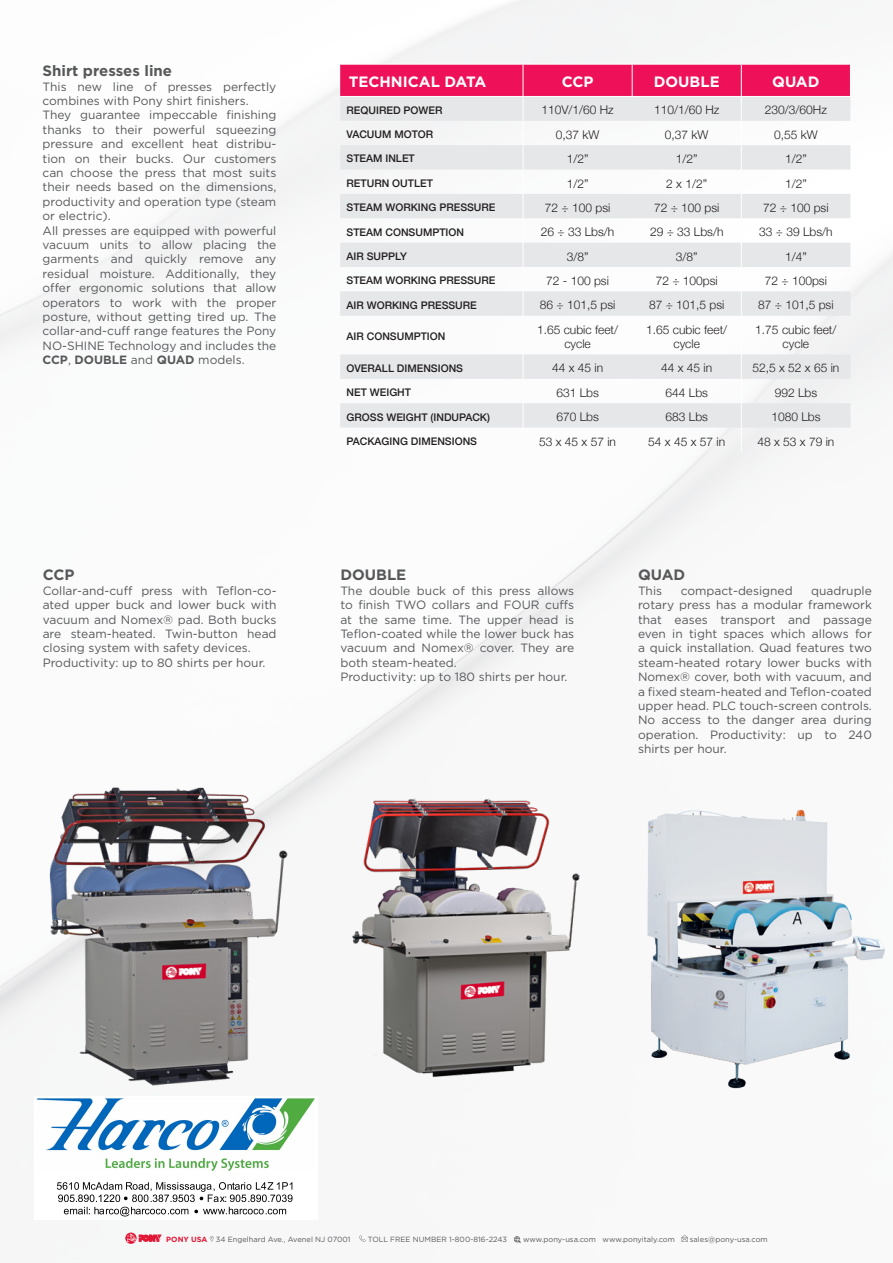
<style>
.page{position:relative;width:893px;height:1263px;background:#fff}
.page>*{position:absolute;margin:0;border:0;box-sizing:border-box;transform-origin:0 0}
.testi{font:700 15px "Gotham";color:#57585a}
.titoli_tabella_intes{font:700 15px "Gotham";color:#fff}
.testi-2{font:12px/14.4px "Gotham";color:#57585a;text-align:justify}
.descrizioni_tabella{font:300 12px/14.4px "Helvetica Neue";color:#231f20;text-align:center}
.Colonna_Dati_Tecnici{font:500 10.5px "Helvetica Neue";color:#231f20}
.t1{font:7.5px "Gotham";color:#57585a}
.s1{font-weight:700}
.s2{font-weight:700;color:#e21736}
</style>
<div class="page">
<img style="left:0;top:0;width:893px;height:1244px">
<svg style="left:125px;top:1232px;width:12px;height:12px"></svg>
<svg style="left:127px;top:1233px;width:35px;height:11px"></svg>
<svg style="left:210px;top:1236px;width:4px;height:6px"></svg>
<svg style="left:359px;top:1235px;width:7px;height:7px"></svg>
<svg style="left:514px;top:1236px;width:7px;height:7px"></svg>
<svg style="left:682px;top:1235px;width:6px;height:7px"></svg>
<img style="left:43px;top:770px;width:249px;height:319px">
<img style="left:340px;top:791px;width:250px;height:306px">
<img style="left:638px;top:784px;width:250px;height:319px">
<svg style="left:340px;top:316px;width:510px;height:112px"></svg>
<hr style="left:523px;top:316px;width:1px;height:38px;background:#fff">
<hr style="left:741px;top:316px;width:1px;height:38px;background:#fff">
<svg style="left:523px;top:354px;width:1px;height:98px"></svg>
<svg style="left:741px;top:354px;width:1px;height:98px"></svg>
<hr style="left:741px;top:64px;width:110px;height:1px;background:#fff">
<hr style="left:850px;top:65px;width:1px;height:31px;background:#fff">
<hr style="left:741px;top:96px;width:110px;height:1px;background:#fff">
<svg style="left:340px;top:64px;width:510px;height:252px"></svg>
<img style="left:35px;top:1096px;width:283px;height:123px">
<p class="testi" style="left:43px;top:62px;width:131px">Shirt presses line</p>
<p class="testi-2" style="left:43px;top:79px;width:235px">This new line of presses perfectly combines with Pony shirt finishers.</p>
<p class="testi-2" style="left:43px;top:108px;width:235px">They guarantee impeccable finishing thanks to their powerful squeezing pressure and excellent heat distribu&shy;tion on their bucks. Our customers can choose the press that most suits their needs based on the dimensions, productivity and operation type (steam or electric).</p>
<p class="testi-2" style="left:43px;top:223px;width:235px">All presses are equipped with powerful vacuum units to allow placing the garments and quickly remove any residual moisture. Additionally, they offer ergonomic solutions that allow operators to work with the proper posture, without getting tired up. The collar-and-cuff range features the Pony NO-SHINE Technology and includes the <span class="s1">CCP</span>, <span class="s1">DOUBLE</span> and <span class="s1">QUAD</span> models.</p>
<p class="testi" style="left:43px;top:566px;width:33px">CCP</p>
<p class="testi-2" style="left:43px;top:583px;width:235px">Collar-and-cuff press with Teflon-co&shy;ated upper buck and lower buck with vacuum and Nomex® pad. Both bucks are steam-heated. Twin-button head closing system with safety devices.</p>
<p class="testi-2" style="left:43px;top:655px;width:224px">Productivity: up to 80 shirts per hour.</p>
<p class="titoli_tabella_intes" style="left:349px;top:73px;width:139px">TECHNICAL DATA</p>
<p class="titoli_tabella_intes" style="left:562px;top:73px;width:33px">CCP</p>
<p class="titoli_tabella_intes" style="left:654px;top:73px;width:67px">DOUBLE</p>
<p class="titoli_tabella_intes" style="left:772px;top:73px;width:49px">QUAD</p>
<p class="Colonna_Dati_Tecnici" style="left:347px;top:102px;width:97px">REQUIRED POWER</p>
<p class="descrizioni_tabella" style="left:541px;top:102px;width:74px">110V/1/60 Hz</p>
<p class="descrizioni_tabella" style="left:654px;top:102px;width:67px">110/1/60 Hz</p>
<p class="descrizioni_tabella" style="left:765px;top:102px;width:64px">230/3/60Hz</p>
<p class="Colonna_Dati_Tecnici" style="left:347px;top:126px;width:88px">VACUUM MOTOR</p>
<p class="descrizioni_tabella" style="left:556px;top:126px;width:45px">0,37 kW</p>
<p class="descrizioni_tabella" style="left:665px;top:126px;width:45px">0,37 kW</p>
<p class="descrizioni_tabella" style="left:774px;top:126px;width:45px">0,55 kW</p>
<p class="Colonna_Dati_Tecnici" style="left:347px;top:150px;width:70px">STEAM INLET</p>
<p class="descrizioni_tabella" style="left:567px;top:151px;width:23px">1/2”</p>
<p class="descrizioni_tabella" style="left:676px;top:151px;width:23px">1/2”</p>
<p class="descrizioni_tabella" style="left:785px;top:151px;width:23px">1/2”</p>
<p class="Colonna_Dati_Tecnici" style="left:347px;top:175px;width:88px">RETURN OUTLET</p>
<p class="descrizioni_tabella" style="left:567px;top:175px;width:23px">1/2”</p>
<p class="descrizioni_tabella" style="left:666px;top:175px;width:42px">2 x 1/2”</p>
<p class="descrizioni_tabella" style="left:785px;top:175px;width:23px">1/2”</p>
<p class="Colonna_Dati_Tecnici" style="left:347px;top:199px;width:150px">STEAM WORKING PRESSURE</p>
<p class="descrizioni_tabella" style="left:545px;top:200px;width:67px">72 ÷ 100 psi</p>
<p class="descrizioni_tabella" style="left:654px;top:200px;width:67px">72 ÷ 100 psi</p>
<p class="descrizioni_tabella" style="left:763px;top:200px;width:67px">72 ÷ 100 psi</p>
<p class="Colonna_Dati_Tecnici" style="left:347px;top:223px;width:119px">STEAM CONSUMPTION</p>
<p class="descrizioni_tabella" style="left:541px;top:224px;width:75px">26 ÷ 33 Lbs/h</p>
<p class="descrizioni_tabella" style="left:650px;top:224px;width:75px">29 ÷ 33 Lbs/h</p>
<p class="descrizioni_tabella" style="left:759px;top:224px;width:75px">33 ÷ 39 Lbs/h</p>
<p class="Colonna_Dati_Tecnici" style="left:347px;top:248px;width:62px">AIR SUPPLY</p>
<p class="descrizioni_tabella" style="left:567px;top:248px;width:23px">3/8”</p>
<p class="descrizioni_tabella" style="left:676px;top:248px;width:23px">3/8”</p>
<p class="descrizioni_tabella" style="left:785px;top:248px;width:23px">1/4”</p>
<p class="Colonna_Dati_Tecnici" style="left:347px;top:272px;width:150px">STEAM WORKING PRESSURE</p>
<p class="descrizioni_tabella" style="left:546px;top:273px;width:64px">72 - 100 psi</p>
<p class="descrizioni_tabella" style="left:656px;top:273px;width:64px">72 ÷ 100psi</p>
<p class="descrizioni_tabella" style="left:765px;top:273px;width:64px">72 ÷ 100psi</p>
<p class="Colonna_Dati_Tecnici" style="left:347px;top:296px;width:132px">AIR WORKING PRESSURE</p>
<p class="descrizioni_tabella" style="left:540px;top:297px;width:77px">86 ÷ 101,5 psi</p>
<p class="descrizioni_tabella" style="left:649px;top:297px;width:77px">87 ÷ 101,5 psi</p>
<p class="descrizioni_tabella" style="left:758px;top:297px;width:77px">87 ÷ 101,5 psi</p>
<p class="Colonna_Dati_Tecnici" style="left:347px;top:328px;width:100px">AIR CONSUMPTION</p>
<p class="descrizioni_tabella" style="left:537px;top:321px;width:83px">1.65 cubic feet/ cycle</p>
<p class="descrizioni_tabella" style="left:646px;top:321px;width:83px">1.65 cubic feet/ cycle</p>
<p class="descrizioni_tabella" style="left:755px;top:321px;width:83px">1.75 cubic feet/ cycle</p>
<p class="Colonna_Dati_Tecnici" style="left:347px;top:360px;width:118px">OVERALL DIMENSIONS</p>
<p class="descrizioni_tabella" style="left:552px;top:360px;width:53px">44 x 45 in</p>
<p class="descrizioni_tabella" style="left:661px;top:360px;width:53px">44 x 45 in</p>
<p class="descrizioni_tabella" style="left:752px;top:360px;width:88px">52,5 x 52 x 65 in</p>
<p class="Colonna_Dati_Tecnici" style="left:347px;top:384px;width:66px">NET WEIGHT</p>
<p class="descrizioni_tabella" style="left:556px;top:384px;width:44px">631 Lbs</p>
<p class="descrizioni_tabella" style="left:665px;top:384px;width:44px">644 Lbs</p>
<p class="descrizioni_tabella" style="left:775px;top:384px;width:44px">992 Lbs</p>
<p class="Colonna_Dati_Tecnici" style="left:347px;top:408px;width:145px">GROSS WEIGHT (INDUPACK)</p>
<p class="descrizioni_tabella" style="left:556px;top:409px;width:44px">670 Lbs</p>
<p class="descrizioni_tabella" style="left:665px;top:409px;width:44px">683 Lbs</p>
<p class="descrizioni_tabella" style="left:771px;top:409px;width:51px">1080 Lbs</p>
<p class="Colonna_Dati_Tecnici" style="left:347px;top:433px;width:132px">PACKAGING DIMENSIONS</p>
<p class="descrizioni_tabella" style="left:539px;top:433px;width:78px">53 x 45 x 57 in</p>
<p class="descrizioni_tabella" style="left:648px;top:433px;width:78px">54 x 45 x 57 in</p>
<p class="descrizioni_tabella" style="left:757px;top:433px;width:78px">48 x 53 x 79 in</p>
<p class="testi" style="left:340px;top:566px;width:67px">DOUBLE</p>
<p class="testi-2" style="left:340px;top:583px;width:235px">The double buck of this press allows to finish TWO collars and FOUR cuffs at the same time. The upper head is Teflon-coated while the lower buck has vacuum and Nomex® cover. They are both steam-heated.</p>
<p class="testi-2" style="left:340px;top:670px;width:228px">Productivity: up to 180 shirts per hour.</p>
<p class="testi" style="left:638px;top:566px;width:49px">QUAD</p>
<p class="testi-2" style="left:638px;top:583px;width:26px">This</p>
<p class="testi-2" style="left:681px;top:583px;width:113px">compact-designed</p>
<p class="testi-2" style="left:638px;top:583px;width:235px;text-indent:173px">quadruple rotary press has a modular framework that eases transport and passage even in tight spaces which allows for a quick installation. Quad features two steam-heated rotary lower bucks with Nomex® cover, both with vacuum, and a fixed steam-heated and Teflon-coated upper head. PLC touch-screen controls.<br>No access to the danger area during operation. Productivity: up to 240 shirts per hour.</p>
<p class="t1" style="left:166px;top:1235px;width:186px"><span class="s2">PONY USA</span> 34 Engelhard Ave., Avenel NJ 07001</p>
<p class="t1" style="left:368px;top:1235px;width:141px">TOLL FREE NUMBER 1-800-816-2243</p>
<p class="t1" style="left:523px;top:1235px;width:153px">www.pony-usa.com www.ponyitaly.com</p>
<p class="t1" style="left:690px;top:1235px;width:79px">sales@pony-usa.com</p>
</div>
